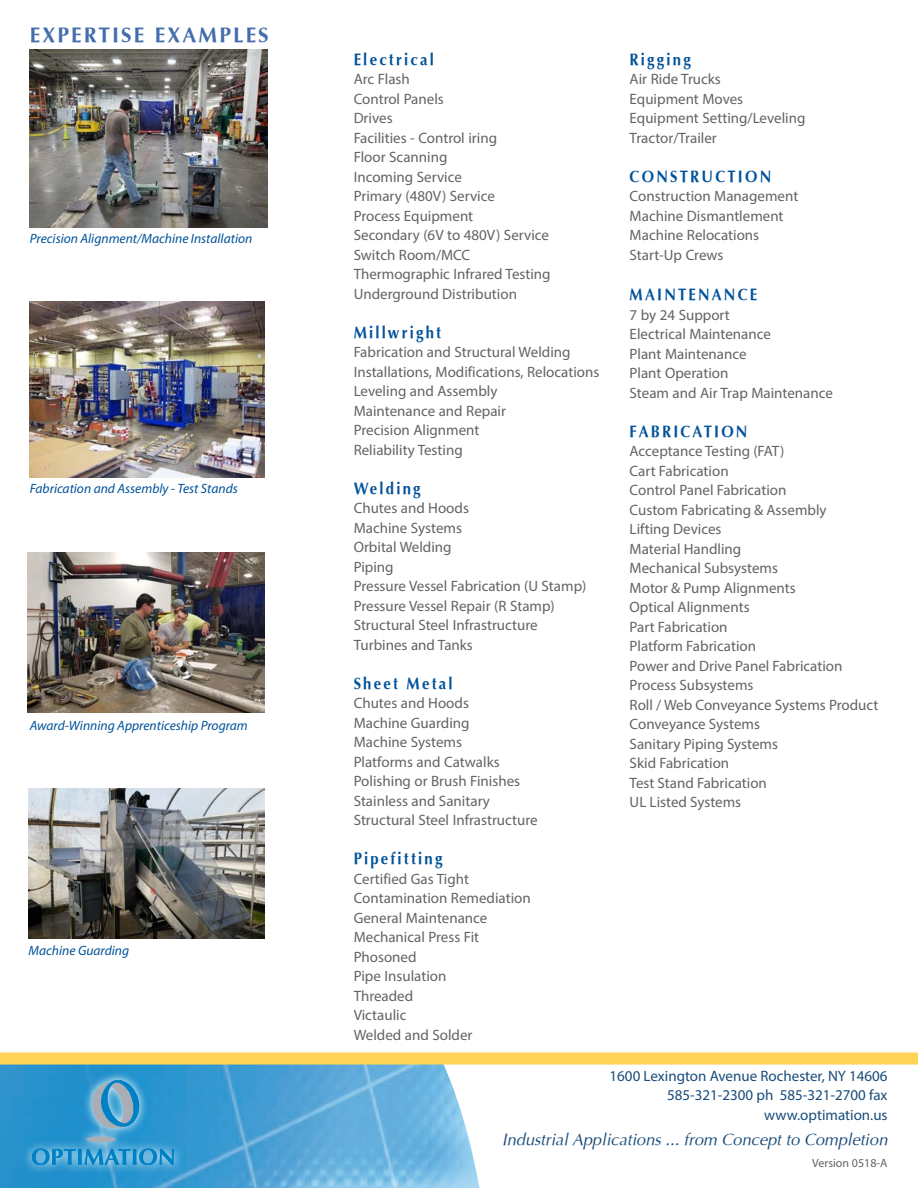
<style>
.page{position:relative;width:918px;height:1188px;background:#fff}
.page>*{position:absolute;margin:0;border:0;box-sizing:border-box;transform-origin:0 0}
.t1{font:700 21px "Optima";letter-spacing:.1em;color:#446dad}
.t2{font:700 16.5px "Optima";letter-spacing:.15em;color:#01529a;scale:.9 1}
.t3{font:italic 16.5px "Optima";color:#194c7b}
.Body{font:15px/19.5px "Myriad Pro";color:#636366}
.t4{font:15px "Myriad Pro";color:#194c7b}
.t5{font:italic 13.5px "Myriad Pro";color:#01529a}
.t6{font:12px "Myriad Pro";color:#636366}
</style>
<div class="page">
<img style="left:0;top:1065px;width:479px;height:123px">
<div style="left:0;top:1053px;width:918px;height:12px;background:#fed356"></div>
<svg style="left:23px;top:1071px;width:161px;height:103px;background:#2c96ce"></svg>
<div style="left:86px;top:1136px;width:30px;height:6px;background:#a8aeb4;border-radius:50%"></div>
<svg style="left:91px;top:1080px;width:49px;height:49px;background:#61a4c8"></svg>
<svg style="left:32px;top:1149px;width:142px;height:16px;background:#3b9ed2"></svg>
<img style="left:27px;top:552px;width:237px;height:160px">
<img style="left:30px;top:49px;width:237px;height:178px">
<img style="left:29px;top:789px;width:235px;height:150px">
<img style="left:30px;top:302px;width:234px;height:175px">
<p class="t1" style="left:30px;top:22px;width:240px">EXPERTISE EXAMPLES</p>
<p class="t5" style="left:30px;top:230px;width:224px">Precision Alignment/Machine Installation</p>
<p class="t5" style="left:30px;top:481px;width:209px">Fabrication and Assembly - Test Stands</p>
<p class="t5" style="left:30px;top:717px;width:219px">Award-Winning Apprenticeship Program</p>
<p class="t5" style="left:29px;top:942px;width:102px">Machine Guarding</p>
<p class="t2" style="left:354px;top:49px;width:91px">Electrical</p>
<p class="Body" style="left:354px;top:69px;width:58px">Arc Flash</p>
<p class="Body" style="left:354px;top:88px;width:92px">Control Panels</p>
<p class="Body" style="left:354px;top:108px;width:40px">Drives</p>
<p class="Body" style="left:354px;top:127px;width:145px">Facilities - Control iring</p>
<p class="Body" style="left:354px;top:147px;width:95px">Floor Scanning</p>
<p class="Body" style="left:354px;top:166px;width:110px">Incoming Service</p>
<p class="Body" style="left:354px;top:186px;width:143px">Primary (480V) Service</p>
<p class="Body" style="left:354px;top:205px;width:121px">Process Equipment</p>
<p class="Body" style="left:354px;top:225px;width:197px">Secondary (6V to 480V) Service</p>
<p class="Body" style="left:354px;top:244px;width:118px">Switch Room/MCC</p>
<p class="Body" style="left:354px;top:264px;width:198px">Thermographic Infrared Testing</p>
<p class="Body" style="left:354px;top:283px;width:165px">Underground Distribution</p>
<p class="t2" style="left:354px;top:322px;width:99px">Millwright</p>
<p class="Body" style="left:354px;top:342px;width:218px">Fabrication and Structural Welding</p>
<p class="Body" style="left:354px;top:361px;width:247px">Installations, Modifications, Relocations</p>
<p class="Body" style="left:354px;top:381px;width:145px">Leveling and Assembly</p>
<p class="Body" style="left:354px;top:400px;width:154px">Maintenance and Repair</p>
<p class="Body" style="left:354px;top:420px;width:127px">Precision Alignment</p>
<p class="Body" style="left:354px;top:439px;width:111px">Reliability Testing</p>
<p class="t2" style="left:354px;top:478px;width:76px">Welding</p>
<p class="Body" style="left:354px;top:498px;width:117px">Chutes and Hoods</p>
<p class="Body" style="left:354px;top:517px;width:110px">Machine Systems</p>
<p class="Body" style="left:354px;top:537px;width:99px">Orbital Welding</p>
<p class="Body" style="left:354px;top:556px;width:42px">Piping</p>
<p class="Body" style="left:354px;top:576px;width:234px">Pressure Vessel Fabrication (U Stamp)</p>
<p class="Body" style="left:354px;top:595px;width:203px">Pressure Vessel Repair (R Stamp)</p>
<p class="Body" style="left:354px;top:615px;width:186px">Structural Steel Infrastructure</p>
<p class="Body" style="left:354px;top:634px;width:121px">Turbines and Tanks</p>
<p class="t2" style="left:354px;top:673px;width:112px">Sheet Metal</p>
<p class="Body" style="left:354px;top:693px;width:117px">Chutes and Hoods</p>
<p class="Body" style="left:354px;top:712px;width:117px">Machine Guarding</p>
<p class="Body" style="left:354px;top:732px;width:110px">Machine Systems</p>
<p class="Body" style="left:354px;top:751px;width:148px">Platforms and Catwalks</p>
<p class="Body" style="left:354px;top:771px;width:168px">Polishing or Brush Finishes</p>
<p class="Body" style="left:354px;top:790px;width:138px">Stainless and Sanitary</p>
<p class="Body" style="left:354px;top:810px;width:186px">Structural Steel Infrastructure</p>
<p class="t2" style="left:354px;top:849px;width:100px">Pipefitting</p>
<p class="Body" style="left:354px;top:868px;width:117px">Certified Gas Tight</p>
<p class="Body" style="left:354px;top:888px;width:179px">Contamination Remediation</p>
<p class="Body" style="left:354px;top:907px;width:135px">General Maintenance</p>
<p class="Body" style="left:354px;top:927px;width:127px">Mechanical Press Fit</p>
<p class="Body" style="left:354px;top:946px;width:64px">Phosoned</p>
<p class="Body" style="left:354px;top:966px;width:94px">Pipe Insulation</p>
<p class="Body" style="left:354px;top:985px;width:61px">Threaded</p>
<p class="Body" style="left:354px;top:1005px;width:54px">Victaulic</p>
<p class="Body" style="left:354px;top:1024px;width:120px">Welded and Solder</p>
<p class="t2" style="left:630px;top:49px;width:70px">Rigging</p>
<p class="Body" style="left:630px;top:69px;width:93px">Air Ride Trucks</p>
<p class="Body" style="left:630px;top:88px;width:115px">Equipment Moves</p>
<p class="Body" style="left:630px;top:108px;width:177px">Equipment Setting/Leveling</p>
<p class="Body" style="left:630px;top:127px;width:89px">Tractor/Trailer</p>
<p class="t2" style="left:630px;top:166px;width:159px">CONSTRUCTION</p>
<p class="Body" style="left:630px;top:186px;width:170px">Construction Management</p>
<p class="Body" style="left:630px;top:205px;width:155px">Machine Dismantlement</p>
<p class="Body" style="left:630px;top:225px;width:131px">Machine Relocations</p>
<p class="Body" style="left:630px;top:244px;width:95px">Start-Up Crews</p>
<p class="t2" style="left:630px;top:285px;width:143px">MAINTENANCE</p>
<p class="Body" style="left:630px;top:304px;width:102px">7 by 24 Support</p>
<p class="Body" style="left:630px;top:324px;width:143px">Electrical Maintenance</p>
<p class="Body" style="left:630px;top:343px;width:118px">Plant Maintenance</p>
<p class="Body" style="left:630px;top:363px;width:100px">Plant Operation</p>
<p class="Body" style="left:630px;top:382px;width:205px">Steam and Air Trap Maintenance</p>
<p class="t2" style="left:630px;top:421px;width:133px">FABRICATION</p>
<p class="Body" style="left:630px;top:441px;width:156px">Acceptance Testing (FAT)</p>
<p class="Body" style="left:630px;top:460px;width:101px">Cart Fabrication</p>
<p class="Body" style="left:630px;top:480px;width:158px">Control Panel Fabrication</p>
<p class="Body" style="left:630px;top:499px;width:199px">Custom Fabricating &amp; Assembly</p>
<p class="Body" style="left:630px;top:519px;width:93px">Lifting Devices</p>
<p class="Body" style="left:630px;top:538px;width:113px">Material Handling</p>
<p class="Body" style="left:630px;top:558px;width:150px">Mechanical Subsystems</p>
<p class="Body" style="left:630px;top:577px;width:168px">Motor &amp; Pump Alignments</p>
<p class="Body" style="left:630px;top:597px;width:122px">Optical Alignments</p>
<p class="Body" style="left:630px;top:616px;width:100px">Part Fabrication</p>
<p class="Body" style="left:630px;top:636px;width:128px">Platform Fabrication</p>
<p class="Body" style="left:630px;top:655px;width:214px">Power and Drive Panel Fabrication</p>
<p class="Body" style="left:630px;top:675px;width:125px">Process Subsystems</p>
<p class="Body" style="left:630px;top:694px;width:250px">Roll / Web Conveyance Systems Product<br>Conveyance Systems</p>
<p class="Body" style="left:630px;top:733px;width:150px">Sanitary Piping Systems</p>
<p class="Body" style="left:630px;top:753px;width:101px">Skid Fabrication</p>
<p class="Body" style="left:630px;top:772px;width:139px">Test Stand Fabrication</p>
<p class="Body" style="left:630px;top:792px;width:113px">UL Listed Systems</p>
<p class="t4" style="left:610px;top:1066px;width:279px">1600 Lexington Avenue Rochester, NY 14606</p>
<p class="t4" style="left:667px;top:1086px;width:222px">585-321-2300 ph 585-321-2700 fax</p>
<p class="t4" style="left:764px;top:1105px;width:125px">www.optimation.us</p>
<p class="t3" style="left:502px;top:1129px;width:387px">Industrial Applications ... from Concept to Completion</p>
<p class="t6" style="left:812px;top:1155px;width:77px">Version 0518-A</p>
</div>
